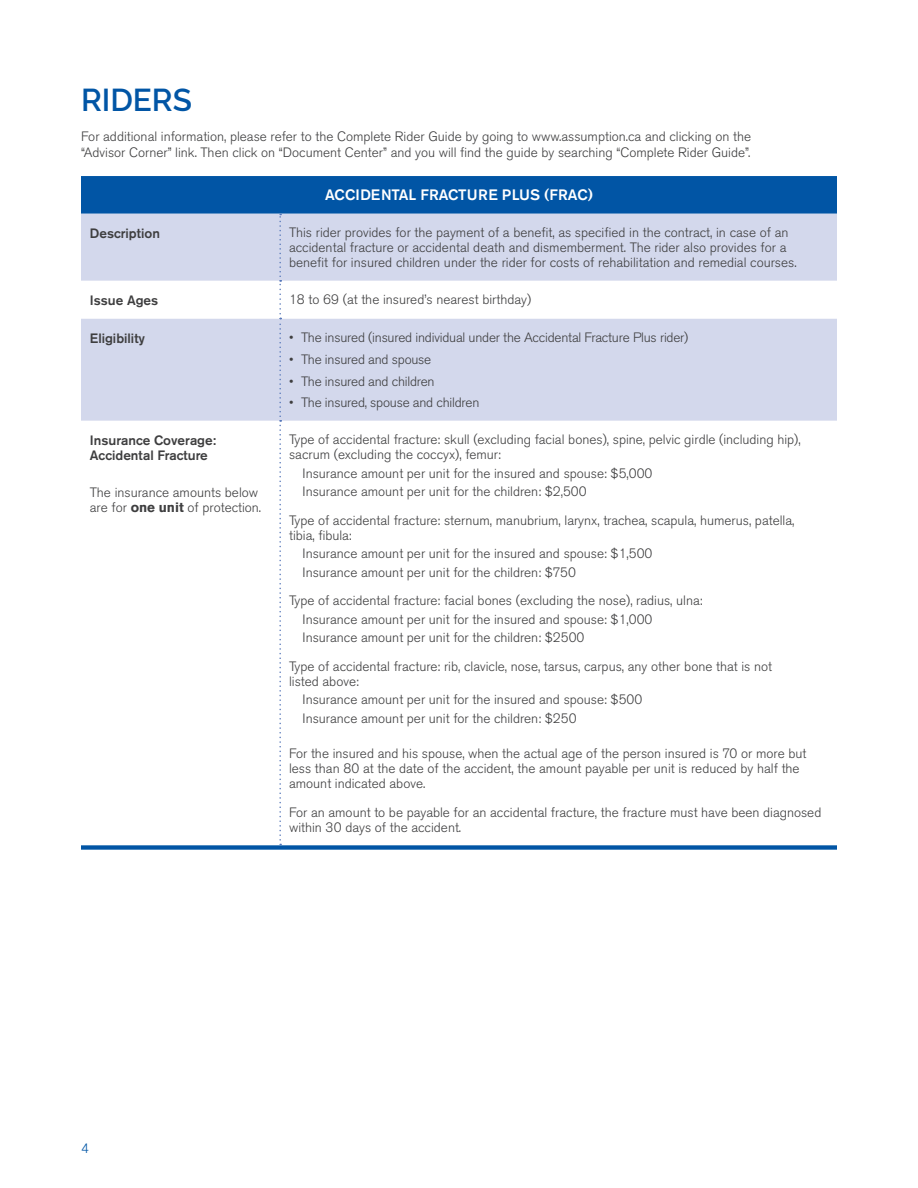
<style>
.page{position:relative;width:918px;height:1188px;background:#fff}
.page>*{position:absolute;margin:0;border:0;box-sizing:border-box;transform-origin:0 0}
.Big_Title_-_Blue{font:600 31.5px "Raleway";color:#0155a5}
.t1{font:500 15px "Akzidenz Grotesk BE";color:#fff}
.Body_Texte_Tableau{font:300 13.5px/15px "Akzidenz Grotesk BE";color:#3e3e3f}
.Body_Texte_Tableau-2{font:13.5px/15px "Akzidenz Grotesk BE Light Os F";color:#3e3e3f}
.Maladie{font:500 13.5px/15px "Akzidenz Grotesk BE";color:#3e3e3f}
.t2{font:300 13.5px "Akzidenz Grotesk BE";color:#0155a5}
.s1{font-family:"Akzidenz Grotesk BE";font-weight:700}
</style>
<div class="page">
<div style="left:81px;top:176px;width:756px;height:674px;background:#0155a5"></div>
<div style="left:81px;top:214px;width:756px;height:67px;background:#d3d8ec"></div>
<svg style="left:81px;top:281px;width:756px;height:564px"></svg>
<svg style="left:279px;top:214px;width:2px;height:631px"></svg>
<p class="Big_Title_-_Blue" style="left:81px;top:82px;width:113px">RIDERS</p>
<p class="Body_Texte_Tableau-2" style="left:81px;top:128px;width:672px;line-height:16.5px">For additional information, please refer to the Complete Rider Guide by going to www.assumption.ca and clicking on the “Advisor Corner” link. Then click on “Document Center” and you will find the guide by searching “Complete Rider Guide”.</p>
<p class="t1" style="left:325px;top:186px;width:269px">ACCIDENTAL FRACTURE PLUS (FRAC)</p>
<p class="Maladie" style="left:90px;top:226px;width:72px">Description</p>
<p class="Body_Texte_Tableau-2" style="left:289px;top:225px;width:508px">This rider provides for the payment of a benefit, as specified in the contract, in case of an accidental fracture or accidental death and dismemberment. The rider also provides for a benefit for insured children under the rider for costs of rehabilitation and remedial courses.</p>
<p class="Maladie" style="left:90px;top:293px;width:70px">Issue Ages</p>
<p class="Body_Texte_Tableau" style="left:289px;top:292px;width:244px">18 to 69 (at the insured’s nearest birthday)</p>
<p class="Maladie" style="left:90px;top:330px;width:57px">Eligibility</p>
<p class="Body_Texte_Tableau-2" style="left:289px;top:330px;width:401px">• The insured (insured individual under the Accidental Fracture Plus rider)</p>
<p class="Body_Texte_Tableau-2" style="left:289px;top:352px;width:144px">• The insured and spouse</p>
<p class="Body_Texte_Tableau-2" style="left:289px;top:374px;width:147px">• The insured and children</p>
<p class="Body_Texte_Tableau-2" style="left:289px;top:395px;width:192px">• The insured, spouse and children</p>
<p class="Maladie" style="left:90px;top:433px;width:128px">Insurance Coverage:<br>Accidental Fracture</p>
<p class="Body_Texte_Tableau-2" style="left:90px;top:486px;width:172px">The insurance amounts below are for <span class="s1">one unit</span> of protection.</p>
<p class="Body_Texte_Tableau" style="left:289px;top:432px;width:513px">Type of accidental fracture: skull (excluding facial bones), spine, pelvic girdle (including hip), sacrum (excluding the coccyx), femur:</p>
<p class="Body_Texte_Tableau" style="left:303px;top:466px;width:351px">Insurance amount per unit for the insured and spouse: $5,000</p>
<p class="Body_Texte_Tableau" style="left:303px;top:484px;width:286px">Insurance amount per unit for the children: $2,500</p>
<p class="Body_Texte_Tableau" style="left:289px;top:513px;width:507px">Type of accidental fracture: sternum, manubrium, larynx, trachea, scapula, humerus, patella, tibia, fibula:</p>
<p class="Body_Texte_Tableau" style="left:303px;top:546px;width:351px">Insurance amount per unit for the insured and spouse: $1,500</p>
<p class="Body_Texte_Tableau" style="left:303px;top:565px;width:275px">Insurance amount per unit for the children: $750</p>
<p class="Body_Texte_Tableau" style="left:289px;top:593px;width:415px">Type of accidental fracture: facial bones (excluding the nose), radius, ulna:</p>
<p class="Body_Texte_Tableau" style="left:303px;top:612px;width:351px">Insurance amount per unit for the insured and spouse: $1,000</p>
<p class="Body_Texte_Tableau" style="left:303px;top:631px;width:283px">Insurance amount per unit for the children: $2500</p>
<p class="Body_Texte_Tableau" style="left:289px;top:659px;width:485px">Type of accidental fracture: rib, clavicle, nose, tarsus, carpus, any other bone that is not listed above:</p>
<p class="Body_Texte_Tableau" style="left:303px;top:693px;width:341px">Insurance amount per unit for the insured and spouse: $500</p>
<p class="Body_Texte_Tableau" style="left:303px;top:711px;width:276px">Insurance amount per unit for the children: $250</p>
<p class="Body_Texte_Tableau" style="left:289px;top:746px;width:519px">For the insured and his spouse, when the actual age of the person insured is 70 or more but less than 80 at the date of the accident, the amount payable per unit is reduced by half the amount indicated above.</p>
<p class="Body_Texte_Tableau" style="left:289px;top:805px;width:534px">For an amount to be payable for an accidental fracture, the fracture must have been diagnosed within 30 days of the accident.</p>
<p class="t2" style="left:81px;top:1140px;width:9px">4</p>
</div>
